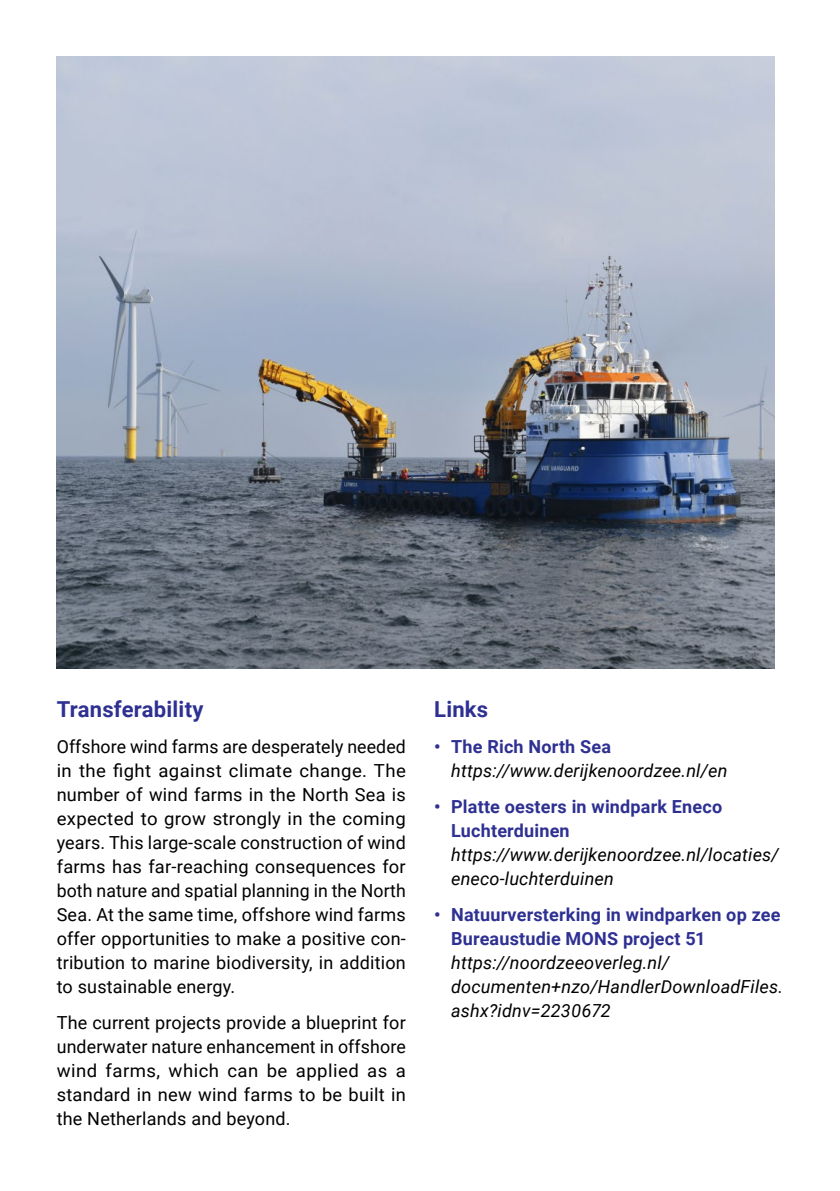
<style>
.page{position:relative;width:840px;height:1191px;background:#fff}
.page>*{position:absolute;margin:0;border:0;box-sizing:border-box;transform-origin:0 0}
.t1{font:700 22px "Roboto";letter-spacing:.01em;color:#2e3092}
.t2{font:18px/24px "Roboto";letter-spacing:.01em;color:#000;text-align:justify}
.t3{font:italic 18px/24px "Roboto";letter-spacing:.01em;color:#000}
.t4{font:700 18px/24px "Roboto";letter-spacing:.01em;color:#2e3092}
</style>
<div class="page">
<img style="left:57px;top:57px;width:717px;height:612px">
<p class="t1" style="left:57px;top:693px;width:148px">Transferability</p>
<p class="t2" style="left:57px;top:734px;width:350px">Offshore wind farms are desperately needed in the fight against climate change. The number of wind farms in the North Sea is expected to grow strongly in the coming years. This large-scale construction of wind farms has far-reaching consequences for both nature and spatial planning in the North Sea. At the same time, offshore wind farms offer opportunities to make a positive con&shy;tribution to marine biodiversity, in addition to sustainable energy.</p>
<p class="t2" style="left:57px;top:1010px;width:350px">The current projects provide a blueprint for underwater nature enhancement in offshore wind farms, which can be applied as a standard in new wind farms to be built in the Netherlands and beyond.</p>
<p class="t1" style="left:434px;top:693px;width:55px">Links</p>
<p class="t4" style="left:434px;top:734px;width:178px">• The Rich North Sea</p>
<p class="t3" style="left:451px;top:758px;width:278px">https://www.derijkenoordzee.nl/en</p>
<p class="t4" style="left:451px;top:794px;width:272px;text-indent:-17px">• Platte oesters in windpark Eneco<br>Luchterduinen</p>
<p class="t3" style="left:451px;top:842px;width:329px">https://www.derijkenoordzee.nl/locaties/ eneco-luchterduinen</p>
<p class="t4" style="left:451px;top:902px;width:331px;text-indent:-17px">• Natuurversterking in windparken op zee<br>Bureaustudie MONS project 51</p>
<p class="t3" style="left:451px;top:950px;width:333px">https://noordzeeoverleg.nl/ documenten+nzo/HandlerDownloadFiles. ashx?idnv=2230672</p>
</div>
